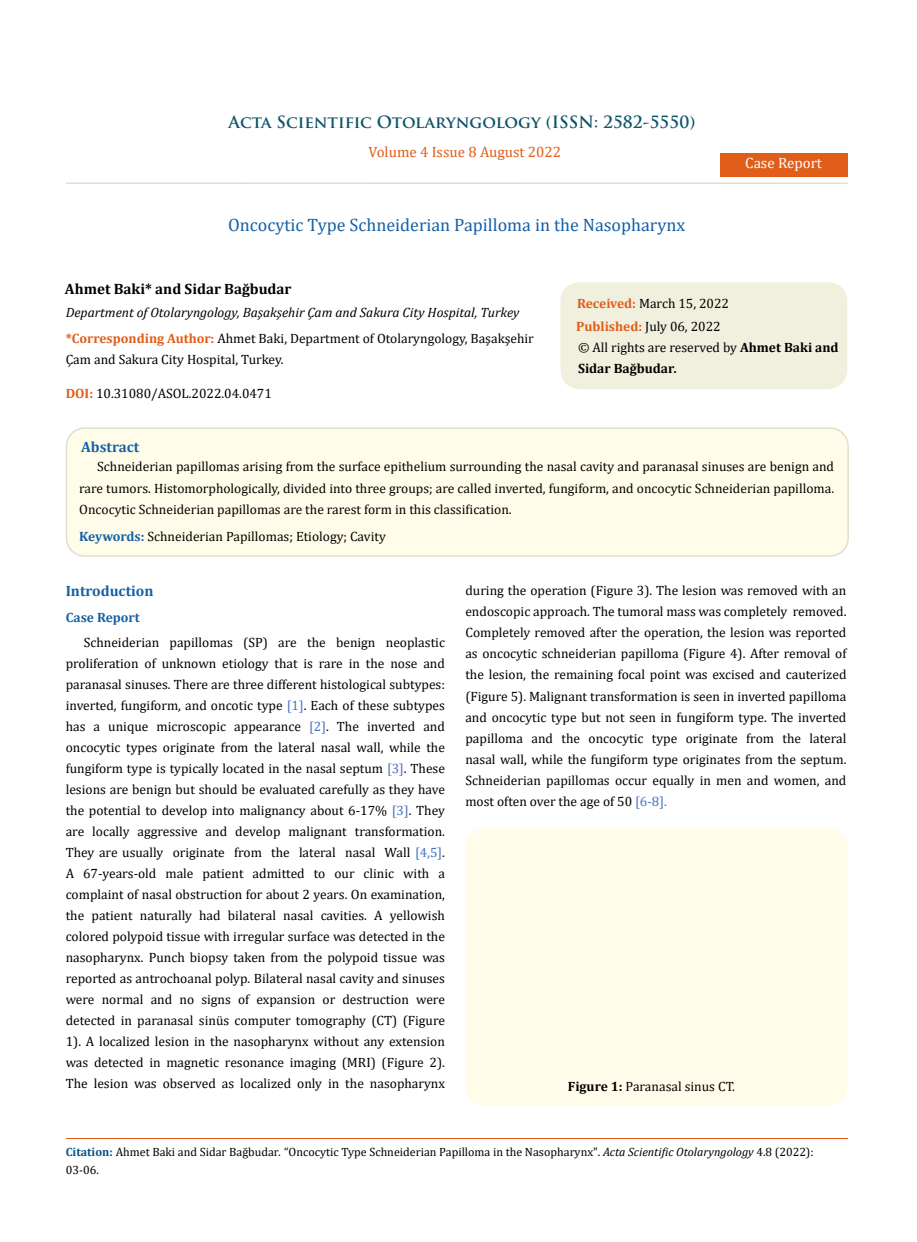
<style>
.page{position:relative;width:917px;height:1242px;background:#fff}
.page>*{position:absolute;margin:0;border:0;box-sizing:border-box;transform-origin:0 0}
.t1{font:18px "Cambria";color:#1560a6}
.t2{font:700 16.5px "Trajan Pro";color:#0e546a}
.t3{font:700 15px "Cambria";color:#000}
.t4{font:15px "Cambria";color:#e05d1a}
.t5{font:700 15px "Cambria";color:#1560a6}
.t6{font:15px "Cambria";color:#fff}
.t7{font:13.5px/21px "Cambria";color:#000;text-align:justify}
.t8{font:italic 13.5px/26.1px "Cambria";color:#000}
.t9{font:700 13.5px/21px "Cambria";color:#000}
.t10{font:700 13.5px "Cambria";color:#1560a6}
.t11{font:12px/18px "Cambria";color:#000}
.s1{font-weight:700;font-style:normal;color:#e05d1a}
.s2{font-style:normal}
.s3{font-weight:700;color:#e05d1a}
.s4{font-weight:400}
.s5{font-style:italic}
.s6{font-weight:700;color:#1560a6}
.s7{color:#4472c4}
.s8{font-weight:700}
.s9{font-weight:700;color:#035089}
</style>
<div class="page">
<div style="left:719px;top:153px;width:128px;height:24px;background:#e05d1a"></div>
<div style="left:561px;top:283px;width:285px;height:105px;background:#f1f0de;border-radius:18px"></div>
<div style="left:560px;top:282px;width:287px;height:107px;border:2px solid #f1f0de;border-radius:18px"></div>
<div style="left:66px;top:428px;width:782px;height:128px;background:#fffde9;border-radius:18px"></div>
<div style="left:66px;top:427px;width:782px;height:130px;border:2px solid #e0dfcd;border-radius:18px"></div>
<div style="left:465px;top:828px;width:382px;height:278px;background:#fffde9;border-radius:18px"></div>
<hr style="left:66px;top:1139px;width:781px;height:1px;background:#e05d1a">
<hr style="left:66px;top:182px;width:781px;height:2px;background:#e0dfcd">
<p class="t2" style="left:228px;top:111px;width:468px">Acta Scientific Otolaryngology (ISSN: 2582-5550)</p>
<p class="t4" style="left:368px;top:143px;width:194px">Volume 4 Issue 8 August 2022</p>
<h1 class="t1" style="left:228px;top:214px;width:458px">Oncocytic Type Schneiderian Papilloma in the Nasopharynx</h1>
<p class="t6" style="left:745px;top:154px;width:78px">Case Report</p>
<p class="t3" style="left:65px;top:279px;width:228px">Ahmet Baki* and Sidar Bağbudar</p>
<p class="t8" style="left:66px;top:299px;width:469px">Department of Otolaryngology, Başakşehir Çam and Sakura City Hospital, Turkey <span class="s1">*Corresponding Author:</span> <span class="s2">Ahmet Baki, Department of Otolaryngology, Başakşehir</span></p>
<p class="t7" style="left:66px;top:349px;width:219px">Çam and Sakura City Hospital, Turkey.</p>
<p class="t7" style="left:66px;top:383px;width:208px"><span class="s3">DOI:</span> 10.31080/ASOL.2022.04.0471</p>
<p class="t5" style="left:81px;top:436px;width:60px">Abstract</p>
<p class="t7" style="left:576px;top:291px;width:154px;line-height:23px"><span class="s3">Received:</span> March 15, 2022<br><span class="s3">Published:</span> July 06, 2022</p>
<p class="t9" style="left:578px;top:337px;width:262px"><span class="s4">© All rights are reserved by</span> Ahmet Baki and<br>Sidar Bağbudar<span class="s5">.</span></p>
<p class="t7" style="left:79px;top:456px;width:756px;text-indent:18px">Schneiderian papillomas arising from the surface epithelium surrounding the nasal cavity and paranasal sinuses are benign and rare tumors. Histomorphologically, divided into three groups; are called inverted, fungiform, and oncocytic Schneiderian papilloma.<br>Oncocytic Schneiderian papillomas are the rarest form in this classification.</p>
<p class="t7" style="left:79px;top:525px;width:308px"><span class="s6">Keywords:</span> Schneiderian Papillomas; Etiology; Cavity</p>
<p class="t5" style="left:66px;top:581px;width:89px">Introduction</p>
<p class="t10" style="left:66px;top:608px;width:76px">Case Report</p>
<p class="t7" style="left:66px;top:632px;width:381px;text-indent:18px">Schneiderian papillomas (SP) are the benign neoplastic proliferation of unknown etiology that is rare in the nose and paranasal sinuses. There are three different histological subtypes: inverted, fungiform, and oncotic type <span class="s7">[1]</span>. Each of these subtypes has a unique microscopic appearance <span class="s7">[2]</span>. The inverted and oncocytic types originate from the lateral nasal wall, while the fungiform type is typically located in the nasal septum <span class="s7">[3]</span>. These lesions are benign but should be evaluated carefully as they have the potential to develop into malignancy about 6-17% <span class="s7">[3]</span>. They are locally aggressive and develop malignant transformation.<br>They are usually originate from the lateral nasal Wall <span class="s7">[4,5]</span>.<br>A 67-years-old male patient admitted to our clinic with a complaint of nasal obstruction for about 2 years. On examination, the patient naturally had bilateral nasal cavities. A yellowish colored polypoid tissue with irregular surface was detected in the nasopharynx. Punch biopsy taken from the polypoid tissue was reported as antrochoanal polyp. Bilateral nasal cavity and sinuses were normal and no signs of expansion or destruction were detected in paranasal sinüs computer tomography (CT) (Figure 1). A localized lesion in the nasopharynx without any extension was detected in magnetic resonance imaging (MRI) (Figure 2).<br>The lesion was observed as localized only in the nasopharynx</p>
<p class="t7" style="left:465px;top:580px;width:382px">during the operation (Figure 3). The lesion was removed with an endoscopic approach. The tumoral mass was completely removed.<br>Completely removed after the operation, the lesion was reported as oncocytic schneiderian papilloma (Figure 4). After removal of the lesion, the remaining focal point was excised and cauterized (Figure 5). Malignant transformation is seen in inverted papilloma and oncocytic type but not seen in fungiform type. The inverted papilloma and the oncocytic type originate from the lateral nasal wall, while the fungiform type originates from the septum.<br>Schneiderian papillomas occur equally in men and women, and most often over the age of 50 <span class="s7">[6-8].</span></p>
<p class="t7" style="left:568px;top:1076px;width:168px"><span class="s8">Figure 1:</span> Paranasal sinus CT.</p>
<p class="t11" style="left:66px;top:1142px;width:749px"><span class="s9">Citation:</span> Ahmet Baki and Sidar Bağbudar<span class="s5">.</span> “Oncocytic Type Schneiderian Papilloma in the Nasopharynx". <span class="s5">Acta Scientific Otolaryngology</span> 4.8 (2022):<br>03-06.</p>
</div>
